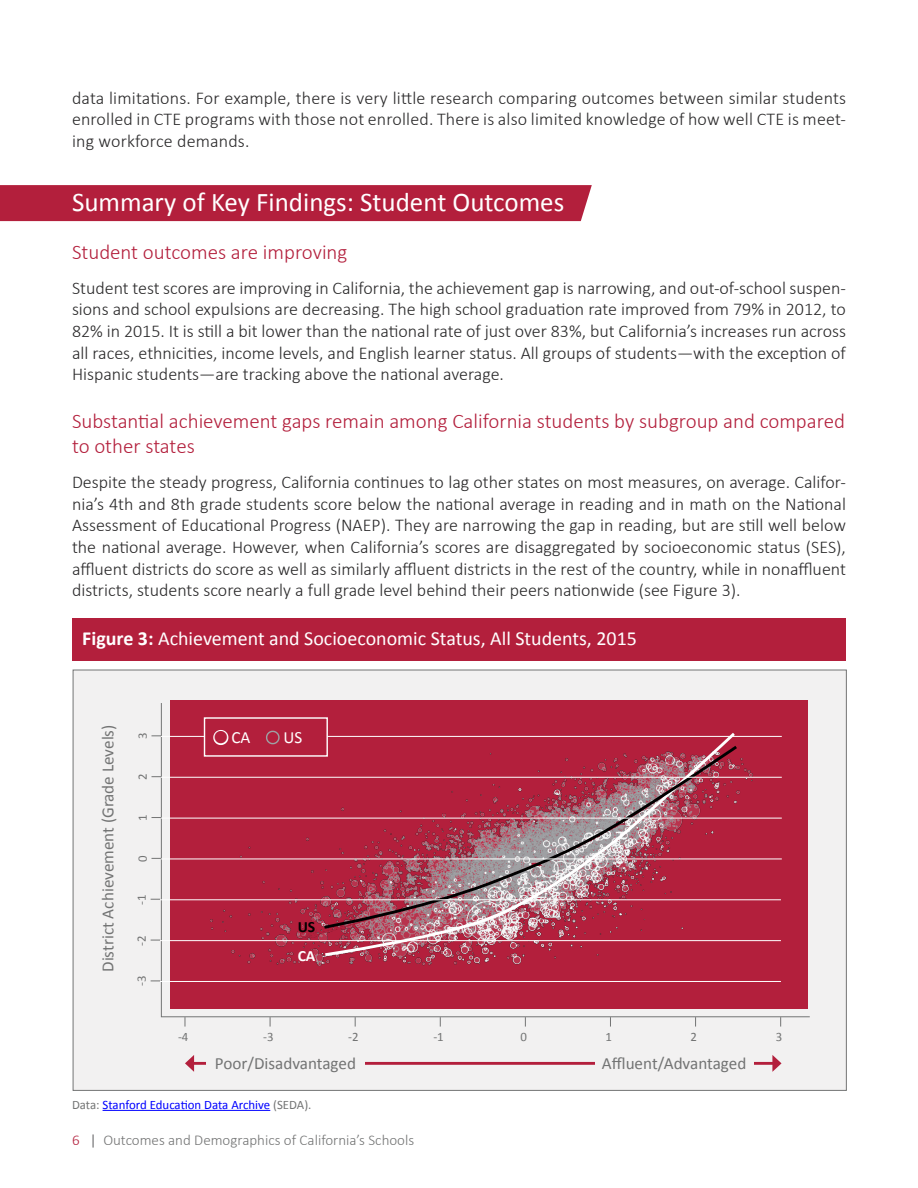
<style>
.page{position:relative;width:918px;height:1188px;background:#fff}
.page>*{position:absolute;margin:0;border:0;box-sizing:border-box;transform-origin:0 0}
.t1{font:27px "Calibri";color:#fff}
.t2{font:300 21px/25.2px "Calibri";color:#b31f3c}
.t3{font:19.95px "Calibri";color:#fff}
.t4{font:300 18px/21.6px "Calibri";color:#292829;text-align:justify}
.t5{font:17.1px "Calibri";color:#737474}
.t6{font:17.1px "Calibri";color:#fff}
.t7{font:700 15.75px "Calibri";color:#fff}
.t8{font:700 15.75px "Calibri";color:#000}
.t9{font:300 15px "Calibri";color:#737474}
.t10{font:12.9px "Calibri";letter-spacing:-.005em;color:#00f}
.t11{font:12.9px "Calibri";color:#737474}
.s1{font-weight:700}
.s2{color:#b31f3c}
.s3{color:#737474}
.s4{color:#414042}
</style>
<div class="page">
<div style="left:0;top:185px;width:592px;height:36px;background:#b31f3c"></div>
<div style="left:72px;top:618px;width:774px;height:43px;background:#b31f3c"></div>
<div style="left:73px;top:670px;width:774px;height:421px;background:#f2f1f1;border:1px solid #737474"></div>
<hr style="left:103px;top:1110px;width:167px;height:1px;background:#00f">
<img style="left:168px;top:703px;width:637px;height:324px">
<svg style="left:322px;top:731px;width:415px;height:227px;background:#b5344e"></svg>
<svg style="left:295px;top:918px;width:24px;height:47px"></svg>
<svg style="left:322px;top:744px;width:417px;height:186px;background:#af485d"></svg>
<hr style="left:161px;top:777px;width:621px;height:1px;background:#fff">
<hr style="left:161px;top:736px;width:621px;height:1px;background:#fff">
<hr style="left:161px;top:818px;width:621px;height:1px;background:#fff">
<hr style="left:161px;top:859px;width:621px;height:1px;background:#fff">
<hr style="left:160px;top:899px;width:621px;height:1px;background:#fff">
<hr style="left:160px;top:940px;width:621px;height:1px;background:#fff">
<hr style="left:160px;top:981px;width:621px;height:1px;background:#fff">
<hr style="left:192px;top:1062px;width:583px;height:3px;background:#b31f3c">
<svg style="left:185px;top:1055px;width:9px;height:17px"></svg>
<svg style="left:772px;top:1055px;width:10px;height:17px"></svg>
<div style="left:206px;top:1056px;width:159px;height:28px;background:#f2f1f1"></div>
<div style="left:595px;top:1056px;width:158px;height:28px;background:#f2f1f1"></div>
<div style="left:204px;top:717px;width:124px;height:40px;background:#b31f3c;border:1px solid #fff"></div>
<svg style="left:213px;top:730px;width:16px;height:15px"></svg>
<svg style="left:266px;top:730px;width:14px;height:15px"></svg>
<p class="t4" style="left:72px;top:87px;width:776px">data limitations. For example, there is very little research comparing outcomes between similar students enrolled in CTE programs with those not enrolled. There is also limited knowledge of how well CTE is meet&shy;ing workforce demands.</p>
<h1 class="t1" style="left:72px;top:185px;width:494px">Summary of Key Findings: Student Outcomes</h1>
<p class="t2" style="left:72px;top:239px;width:277px">Student outcomes are improving</p>
<p class="t4" style="left:72px;top:277px;width:776px">Student test scores are improving in California, the achievement gap is narrowing, and out-of-school suspen&shy;sions and school expulsions are decreasing. The high school graduation rate improved from 79% in 2012, to 82% in 2015. It is still a bit lower than the national rate of just over 83%, but California’s increases run across all races, ethnicities, income levels, and English learner status. All groups of students—with the exception of Hispanic students—are tracking above the national average.</p>
<p class="t2" style="left:72px;top:408px;width:775px">Substantial achievement gaps remain among California students by subgroup and compared to other states</p>
<p class="t4" style="left:72px;top:471px;width:776px">Despite the steady progress, California continues to lag other states on most measures, on average. Califor&shy;nia’s 4th and 8th grade students score below the national average in reading and in math on the National Assessment of Educational Progress (NAEP). They are narrowing the gap in reading, but are still well below the national average. However, when California’s scores are disaggregated by socioeconomic status (SES), affluent districts do score as well as similarly affluent districts in the rest of the country, while in nonaffluent districts, students score nearly a full grade level behind their peers nationwide (see Figure 3).</p>
<p class="t3" style="left:82px;top:626px;width:556px"><span class="s1">Figure 3:</span> Achievement and Socioeconomic Status, All Students, 2015</p>
<p class="t5" style="left:97px;top:972px;width:249px;rotate:-90deg">District Achievement (Grade Levels)</p>
<p class="t11" style="left:134px;top:739px;width:8px;rotate:-90deg">3</p>
<p class="t11" style="left:134px;top:780px;width:8px;rotate:-90deg">2</p>
<p class="t11" style="left:134px;top:821px;width:8px;rotate:-90deg">1</p>
<p class="t11" style="left:134px;top:862px;width:8px;rotate:-90deg">0</p>
<p class="t11" style="left:133px;top:905px;width:12px;rotate:-90deg">-1</p>
<p class="t11" style="left:133px;top:946px;width:12px;rotate:-90deg">-2</p>
<p class="t11" style="left:133px;top:986px;width:12px;rotate:-90deg">-3</p>
<p class="t6" style="left:214px;top:727px;width:38px"><span class="s2">●</span> CA</p>
<p class="t6" style="left:283px;top:727px;width:20px">US</p>
<p class="t8" style="left:298px;top:917px;width:19px">US</p>
<p class="t7" style="left:298px;top:946px;width:19px">CA</p>
<p class="t11" style="left:178px;top:1029px;width:12px">-4</p>
<p class="t11" style="left:263px;top:1029px;width:12px">-3</p>
<p class="t11" style="left:348px;top:1029px;width:12px">-2</p>
<p class="t11" style="left:433px;top:1029px;width:12px">-1</p>
<p class="t11" style="left:520px;top:1029px;width:8px">0</p>
<p class="t11" style="left:606px;top:1029px;width:8px">1</p>
<p class="t11" style="left:691px;top:1029px;width:8px">2</p>
<p class="t11" style="left:776px;top:1029px;width:8px">3</p>
<p class="t5" style="left:215px;top:1053px;width:143px">Poor/Disadvantaged</p>
<p class="t5" style="left:602px;top:1053px;width:146px">Affluent/Advantaged</p>
<p class="t10" style="left:72px;top:1097px;width:241px"><span class="s3">Data:</span> Stanford Education Data Archive <span class="s3">(SEDA).</span></p>
<p class="t9" style="left:72px;top:1131px;width:344px"><span class="s2">6</span> <span class="s4">|</span> Outcomes and Demographics of California’s Schools</p>
</div>
